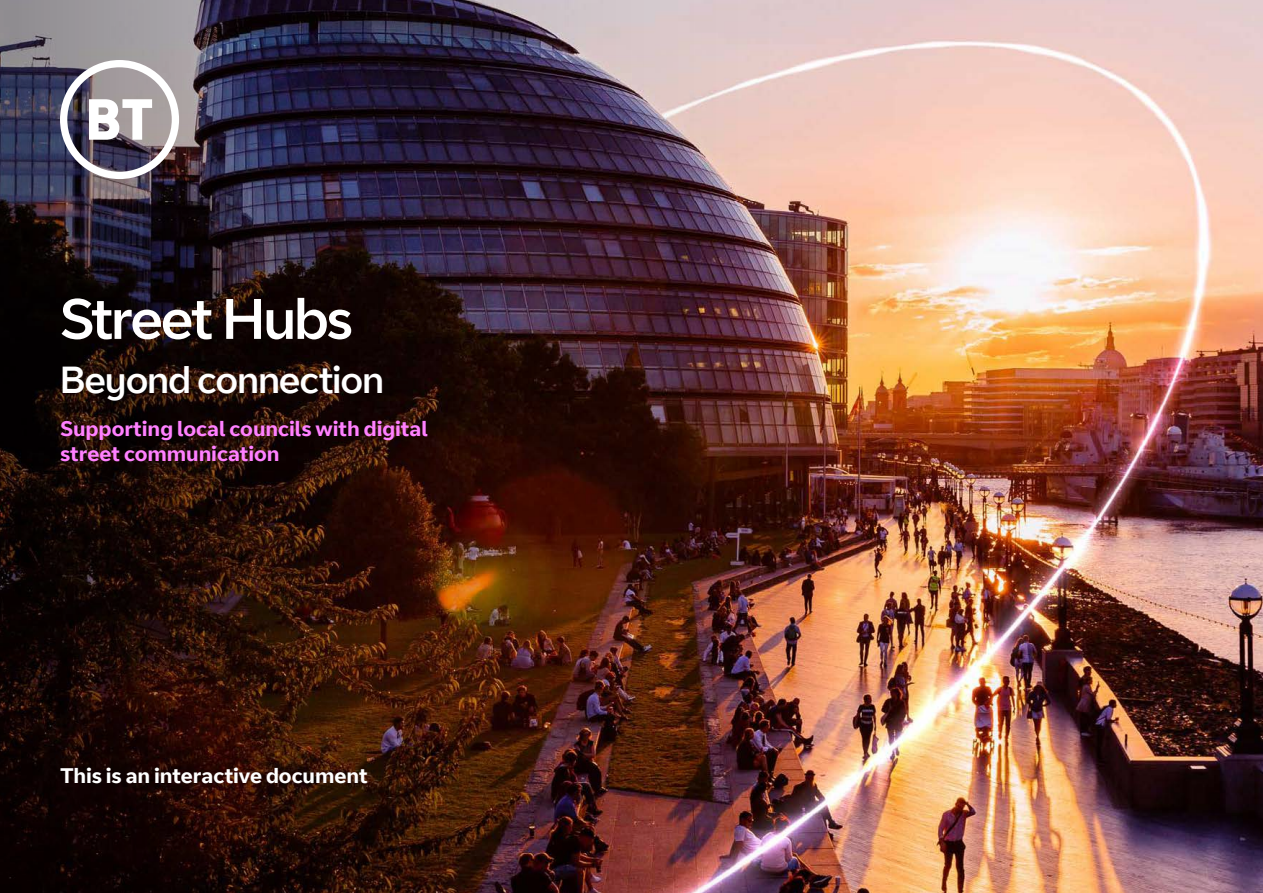
<style>
.page{position:relative;width:1263px;height:893px;background:#fff}
.page>*{position:absolute;margin:0;border:0;box-sizing:border-box;transform-origin:0 0}
.t1{font:57px "BT Curve Headline";letter-spacing:-.03em;color:#fff}
.t2{font:37.5px "BT Curve Headline";letter-spacing:-.015em;color:#fff}
.t3{font:700 21px/25.2px "BT Curve";letter-spacing:-.005em;color:#ff80ff}
.t4{font:700 21px "BT Curve";letter-spacing:-.005em;color:#fff}
</style>
<div class="page">
<img style="left:796px;top:0;width:467px;height:893px">
<img style="left:0;top:0;width:796px;height:893px">
<svg style="left:60px;top:60px;width:119px;height:119px"></svg>
<h1 class="t1" style="left:60px;top:285px;width:294px">Street Hubs</h1>
<h2 class="t2" style="left:60px;top:357px;width:325px">Beyond connection</h2>
<p class="t3" style="left:60px;top:417px;width:369px">Supporting local councils with digital street communication</p>
<p class="t4" style="left:60px;top:763px;width:309px">This is an interactive document</p>
</div>
